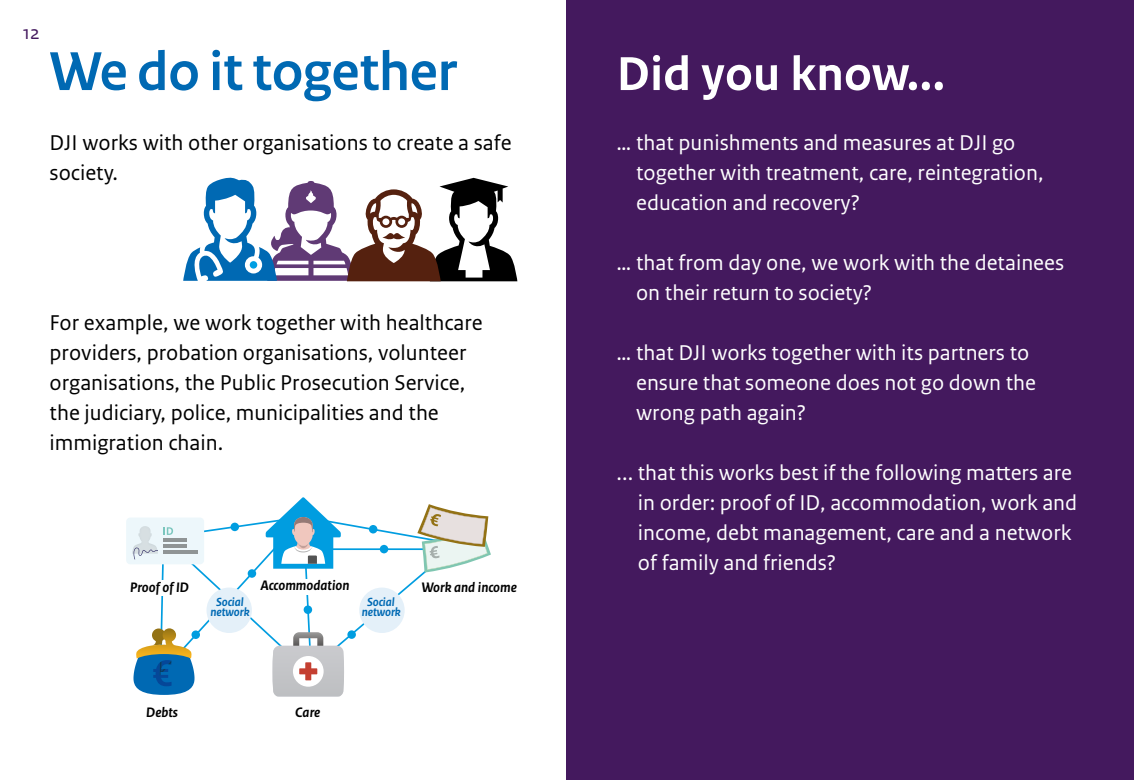
<style>
.page{position:relative;width:1134px;height:780px;background:#fff}
.page>*{position:absolute;margin:0;border:0;box-sizing:border-box;transform-origin:0 0}
.H2_hoofdstukkop{font:700 57.5px "Rijksoverheid Sans Heading";color:#0069b3}
.H2_Hoofdstukkop_Kleiner{font:700 50px "Rijksoverheid Sans Text";color:#fff}
.P_Broodtekst{font:22.5px/30px "Rijksoverheid Sans Text";color:#fff}
.P_Broodtekst-2{font:22.5px/30px "Rijksoverheid Sans Text";color:#000}
.t1{font:20px "Rijksoverheid Sans Text";color:#44195e}
.P_-_bodytekst_zwart{font:italic 700 14.5px "Rijksoverheid Sans Text";color:#000}
.P_-_bodytekst_zwart-2{font:italic 700 12.5px/10px "Rijksoverheid Sans Text";letter-spacing:-.005em;color:#0069b3;text-align:center}
</style>
<div class="page">
<div style="left:126px;top:517px;width:78px;height:47px;background:#edf7fb;border-radius:4px"></div>
<svg style="left:133px;top:497px;width:358px;height:200px"></svg>
<div style="left:206px;top:587px;width:46px;height:46px;background:#e4f0f9;border-radius:50%"></div>
<div style="left:359px;top:587px;width:46px;height:46px;background:#e4f0f9;border-radius:50%"></div>
<div style="left:231px;top:522px;width:8px;height:9px;background:#009de0;border-radius:50%"></div>
<div style="left:369px;top:525px;width:8px;height:8px;background:#009de0;border-radius:50%"></div>
<div style="left:380px;top:545px;width:8px;height:8px;background:#009de0;border-radius:50%"></div>
<div style="left:304px;top:605px;width:8px;height:9px;background:#009de0;border-radius:50%"></div>
<div style="left:347px;top:630px;width:9px;height:8px;background:#009de0;border-radius:50%"></div>
<div style="left:248px;top:569px;width:8px;height:8px;background:#009de0;border-radius:50%"></div>
<div style="left:191px;top:630px;width:9px;height:9px;background:#009de0;border-radius:50%"></div>
<div style="left:567px;top:0;width:567px;height:780px;background:#44195e"></div>
<svg style="left:183px;top:177px;width:334px;height:104px"></svg>
<div style="left:130px;top:580px;width:70px;height:16px;background:#fff"></div>
<div style="left:261px;top:578px;width:92px;height:16px;background:#fff"></div>
<p class="t1" style="left:23px;top:21px;width:19px">12</p>
<h1 class="H2_hoofdstukkop" style="left:50px;top:39px;width:409px">We do it together</h1>
<p class="P_Broodtekst-2" style="left:50px;top:128px;width:463px">DJI works with other organisations to create a safe society.</p>
<p class="P_Broodtekst-2" style="left:50px;top:308px;width:435px">For example, we work together with healthcare providers, probation organisations, volunteer organisations, the Public Prosecution Service, the judiciary, police, municipalities and the immigration chain.</p>
<h2 class="P_-_bodytekst_zwart" style="left:130px;top:579px;width:61px">Proof of ID</h2>
<h2 class="P_-_bodytekst_zwart" style="left:261px;top:577px;width:90px">Accommodation</h2>
<h2 class="P_-_bodytekst_zwart" style="left:422px;top:579px;width:97px">Work and income</h2>
<h2 class="P_-_bodytekst_zwart-2" style="left:210px;top:597px;width:41px">Social network</h2>
<h2 class="P_-_bodytekst_zwart-2" style="left:362px;top:597px;width:41px">Social network</h2>
<h2 class="P_-_bodytekst_zwart" style="left:146px;top:703px;width:33px">Debts</h2>
<h2 class="P_-_bodytekst_zwart" style="left:295px;top:703px;width:27px">Care</h2>
<h1 class="H2_Hoofdstukkop_Kleiner" style="left:617px;top:45px;width:330px">Did you know...</h1>
<p class="P_Broodtekst" style="left:636px;top:128px;width:409px;text-indent:-20px">… that punishments and measures at DJI go together with treatment, care, reintegration, education and recovery?</p>
<p class="P_Broodtekst" style="left:636px;top:248px;width:429px;text-indent:-20px">… that from day one, we work with the detainees on their return to society?</p>
<p class="P_Broodtekst" style="left:636px;top:338px;width:401px;text-indent:-20px">… that DJI works together with its partners to ensure that someone does not go down the wrong path again?</p>
<p class="P_Broodtekst" style="left:638px;top:458px;width:441px;text-indent:-21px">... that this works best if the following matters are in order: proof of ID, accommodation, work and income, debt management, care and a network of family and friends?</p>
</div>
